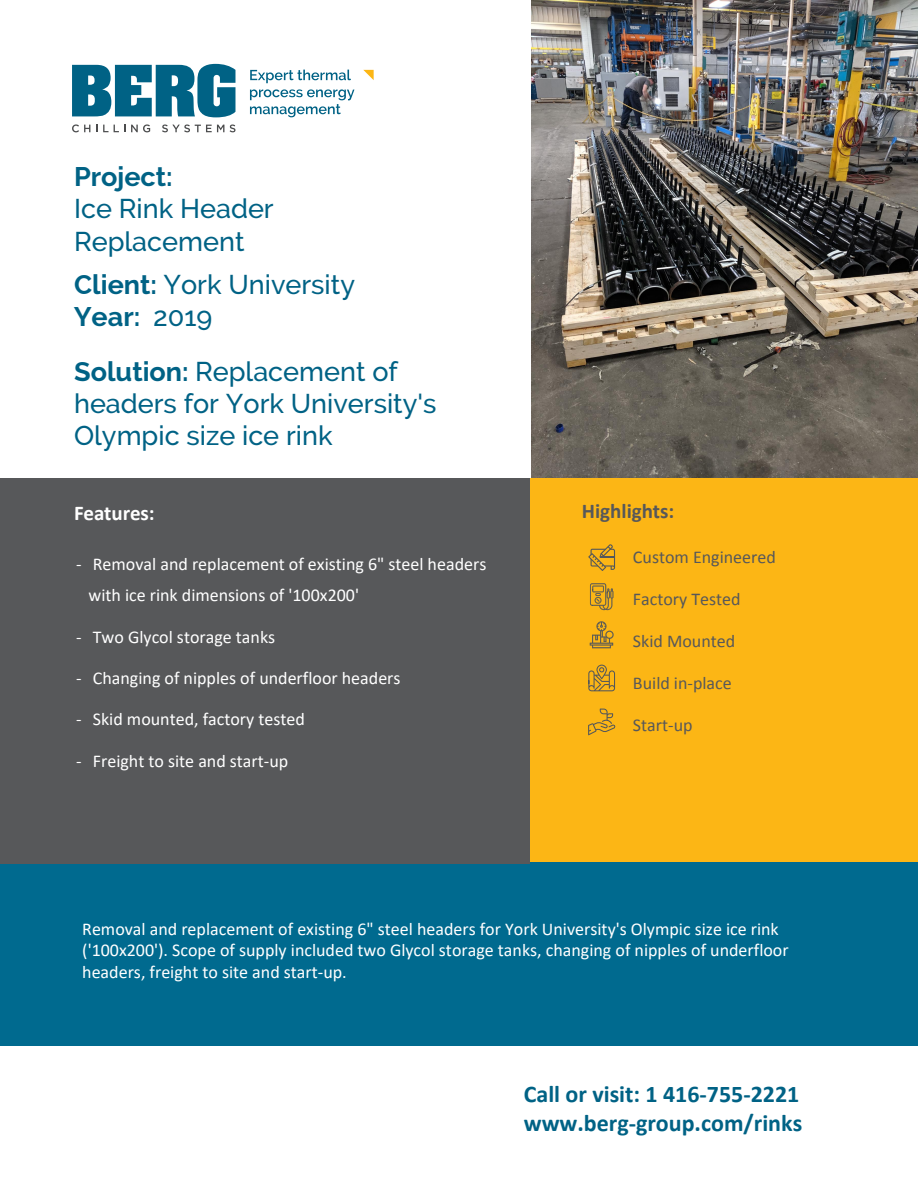
<style>
.page{position:relative;width:918px;height:1188px;background:#fff}
.page>*{position:absolute;margin:0;border:0;box-sizing:border-box;transform-origin:0 0}
.t1{font:500 27px/32.4px "Raleway";color:#006285}
.t2{font:700 24px/28.8px "Calibri";color:#006285}
.t3{font:700 21px "Calibri";color:#57585a}
.t4{font:700 21px "Calibri";color:#fff}
.t5{font:18px/21.6px "Calibri";color:#fff}
.t6{font:18px "Calibri";color:#57585a}
.s1{font-weight:700}
</style>
<div class="page">
<div style="left:0;top:862px;width:918px;height:183px;background:#006a8f"></div>
<div style="left:520px;top:478px;width:398px;height:384px;background:#fcb615"></div>
<div style="left:0;top:478px;width:530px;height:386px;background:#57585a"></div>
<svg style="left:363px;top:70px;width:11px;height:10px"></svg>
<svg style="left:250px;top:70px;width:101px;height:13px"></svg>
<svg style="left:250px;top:89px;width:104px;height:28px"></svg>
<svg style="left:72px;top:124px;width:18px;height:8px"></svg>
<svg style="left:103px;top:125px;width:22px;height:7px"></svg>
<svg style="left:131px;top:124px;width:19px;height:8px"></svg>
<svg style="left:162px;top:125px;width:62px;height:7px"></svg>
<svg style="left:230px;top:125px;width:5px;height:7px"></svg>
<svg style="left:72px;top:64px;width:163px;height:53px"></svg>
<img style="left:531px;top:1px;width:387px;height:476px">
<svg style="left:588px;top:544px;width:27px;height:27px"></svg>
<svg style="left:590px;top:583px;width:23px;height:27px"></svg>
<svg style="left:588px;top:665px;width:27px;height:26px"></svg>
<svg style="left:590px;top:621px;width:24px;height:27px"></svg>
<svg style="left:588px;top:709px;width:28px;height:26px"></svg>
<p class="t1" style="left:74px;top:160px;width:201px"><span class="s1">Project:<br></span>Ice Rink Header<br>Replacement</p>
<p class="t1" style="left:74px;top:268px;width:282px"><span class="s1">Client:</span> York University<br><span class="s1">Year:</span> 2019</p>
<p class="t1" style="left:74px;top:355px;width:364px"><span class="s1">Solution:</span> Replacement of headers for York University's<br>Olympic size ice rink</p>
<h3 class="t4" style="left:74px;top:499px;width:82px">Features:</h3>
<h3 class="t3" style="left:582px;top:498px;width:94px">Highlights:</h3>
<p class="t6" style="left:633px;top:545px;width:144px">Custom Engineered</p>
<p class="t6" style="left:633px;top:587px;width:109px">Factory Tested</p>
<p class="t6" style="left:633px;top:629px;width:104px">Skid Mounted</p>
<p class="t6" style="left:633px;top:671px;width:100px">Build in-place</p>
<p class="t6" style="left:633px;top:713px;width:61px">Start-up</p>
<p class="t5" style="left:89px;top:548px;width:399px;line-height:31.5px;text-indent:-12px">- Removal and replacement of existing 6" steel headers with ice rink dimensions of '100x200'</p>
<p class="t5" style="left:76px;top:626px;width:200px">- Two Glycol storage tanks</p>
<p class="t5" style="left:76px;top:667px;width:326px">- Changing of nipples of underfloor headers</p>
<p class="t5" style="left:76px;top:709px;width:230px">- Skid mounted, factory tested</p>
<p class="t5" style="left:76px;top:750px;width:214px">- Freight to site and start-up</p>
<p class="t5" style="left:82px;top:917px;width:708px">Removal and replacement of existing 6" steel headers for York University's Olympic size ice rink ('100x200'). Scope of supply included two Glycol storage tanks, changing of nipples of underfloor headers, freight to site and start-up.</p>
<p class="t2" style="left:524px;top:1080px;width:280px">Call or visit: 1 416-755-2221 www.berg-group.com/rinks</p>
</div>
